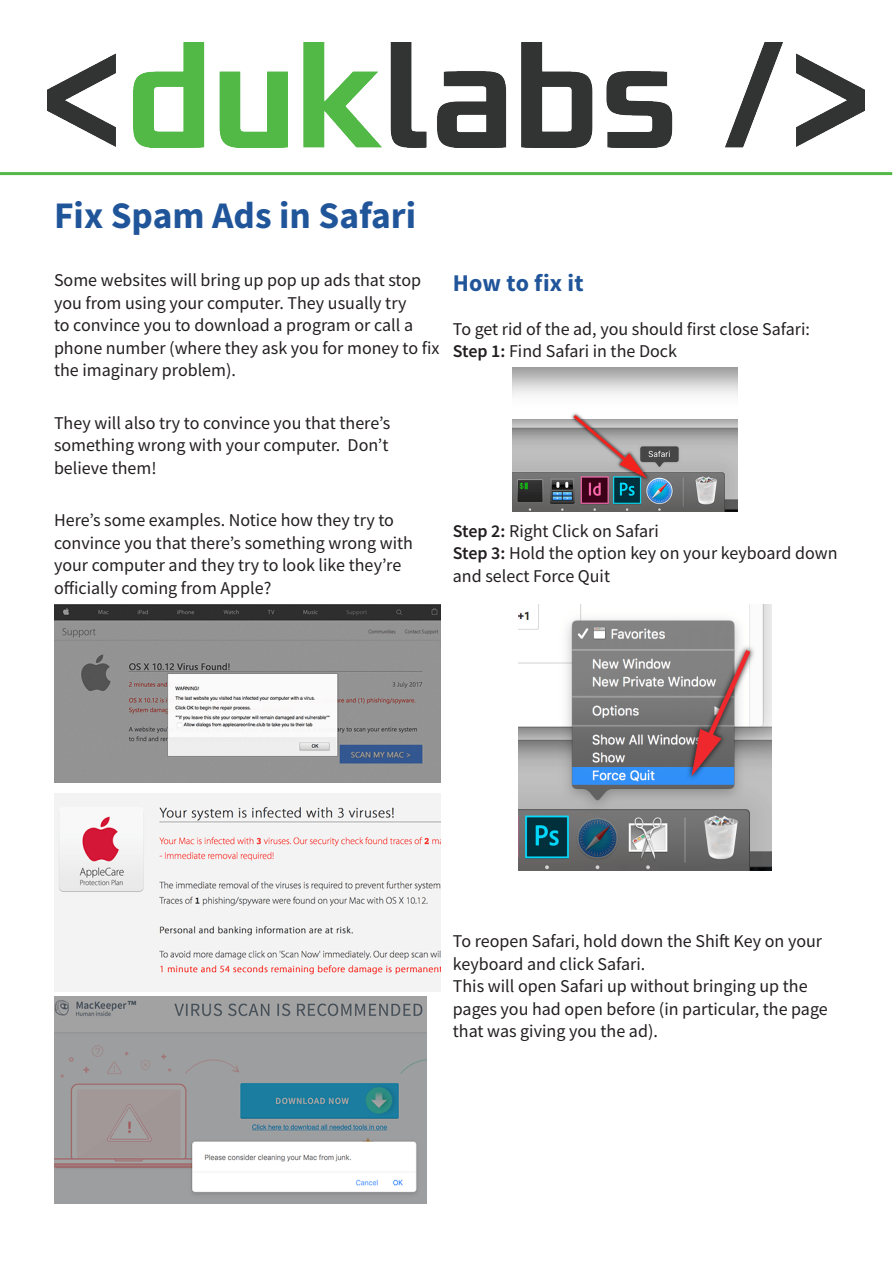
<style>
.page{position:relative;width:893px;height:1263px;background:#fff}
.page>*{position:absolute;margin:0;border:0;box-sizing:border-box;transform-origin:0 0}
._1__Heading{font:700 37.5px "Source Sans Pro";color:#21559a}
._2__Subheading{font:700 24px "Source Sans Pro";letter-spacing:.005em;color:#21559a}
.t1{font:18px/22.5px "Source Sans Pro";color:#231f20}
.s1{font-weight:600}
</style>
<div class="page">
<img style="left:54px;top:605px;width:386px;height:177px">
<img style="left:54px;top:793px;width:386px;height:199px">
<img style="left:54px;top:996px;width:372px;height:208px">
<img style="left:512px;top:368px;width:225px;height:144px">
<img style="left:519px;top:605px;width:252px;height:265px">
<img style="left:48px;top:43px;width:816px;height:105px">
<hr style="left:0;top:172px;width:892px;height:3px;background:#52b947">
<p class="_1__Heading" style="left:54px;top:190px;width:364px">Fix Spam Ads in Safari</p>
<p class="t1" style="left:54px;top:269px;width:387px">Some websites will bring up pop up ads that stop you from using your computer. They usually try<br>to convince you to download a program or call a phone number (where they ask you for money to fix the imaginary problem).</p>
<p class="t1" style="left:54px;top:411px;width:338px;text-align:justify">They will also try to convince you that there’s something wrong with your computer. Don’t believe them!</p>
<p class="t1" style="left:54px;top:509px;width:360px">Here’s some examples. Notice how they try to convince you that there’s something wrong with your computer and they try to look like they’re officially coming from Apple?</p>
<p class="_2__Subheading" style="left:453px;top:267px;width:132px">How to fix it</p>
<p class="t1" style="left:453px;top:317px;width:359px">To get rid of the ad, you should first close Safari:<br><span class="s1">Step 1:</span> Find Safari in the Dock</p>
<p class="t1" style="left:453px;top:519px;width:386px"><span class="s1">Step 2:</span> Right Click on Safari<br><span class="s1">Step 3:</span> Hold the option key on your keyboard down and select Force Quit</p>
<p class="t1" style="left:453px;top:930px;width:376px">To reopen Safari, hold down the Shift Key on your keyboard and click Safari.<br>This will open Safari up without bringing up the pages you had open before (in particular, the page that was giving you the ad).</p>
</div>
